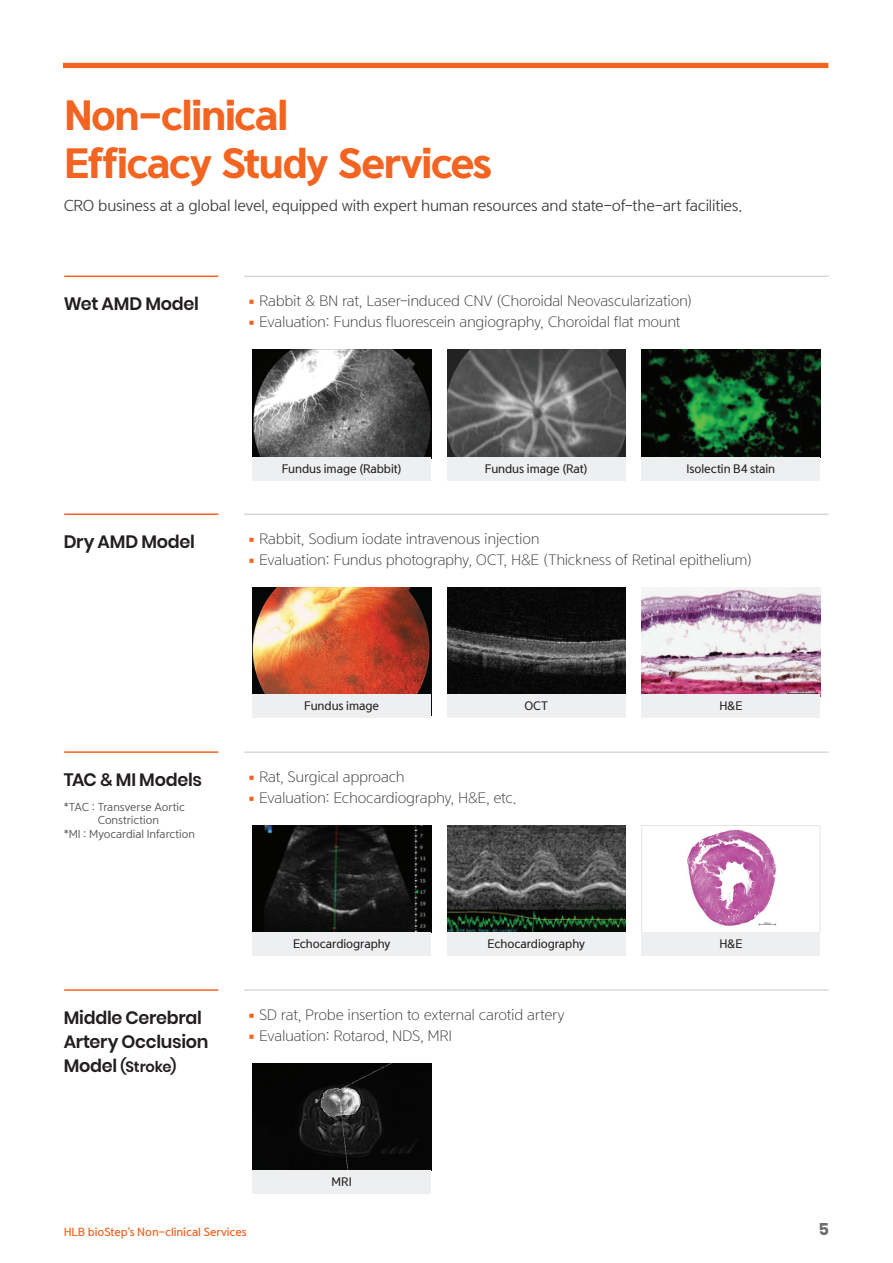
<style>
.page{position:relative;width:893px;height:1263px;background:#fff}
.page>*{position:absolute;margin:0;border:0;box-sizing:border-box;transform-origin:0 0}
.t1{font:37.5px/48px "Yoon Gothic Pro 795";letter-spacing:-.04em;color:#f36421}
.t2{font:600 18px/24px "Poppins";letter-spacing:-.015em;color:#231f20}
.t3{font:700 16.5px "Poppins";color:#6c6d70}
.t4{font:15px "Yoon Gothic Pro 720";letter-spacing:-.02em;color:#3e3e3f}
.t5{font:15px "Yoon Gothic Pro 740";letter-spacing:-.015em;color:#3e3e3f}
.t6{font:600 15px "Poppins";letter-spacing:-.01em;color:#231f20}
.t7{font:11.1px "Yoon Gothic Pro 760";letter-spacing:-.01em;color:#231f20}
.t8{font:10.5px "Yoon Gothic Pro 750";color:#57585a}
.t9{font:10.5px "Yoon Gothic Pro 775";letter-spacing:-.01em;color:#f36421}
.s1{font-family:"Pretendard";color:#f36421}
.s2{font-family:"Montserrat"}
.s3{font-size:18px}
</style>
<div class="page">
<div style="left:63px;top:63px;width:765px;height:5px;background:#f36421"></div>
<hr style="left:244px;top:276px;width:585px;height:1px;background:#c4c6c7">
<img style="left:252px;top:349px;width:179px;height:108px">
<div style="left:252px;top:457px;width:179px;height:23px;background:#edeff0"></div>
<img style="left:447px;top:349px;width:179px;height:108px">
<div style="left:447px;top:457px;width:179px;height:23px;background:#edeff0"></div>
<img style="left:642px;top:349px;width:178px;height:108px">
<div style="left:642px;top:457px;width:178px;height:23px;background:#edeff0"></div>
<hr style="left:244px;top:514px;width:585px;height:1px;background:#c4c6c7">
<img style="left:642px;top:587px;width:178px;height:108px">
<div style="left:642px;top:695px;width:178px;height:23px;background:#edeff0"></div>
<img style="left:252px;top:587px;width:179px;height:108px">
<div style="left:252px;top:695px;width:179px;height:23px;background:#edeff0"></div>
<img style="left:447px;top:587px;width:179px;height:108px">
<div style="left:447px;top:695px;width:179px;height:23px;background:#edeff0"></div>
<hr style="left:244px;top:990px;width:585px;height:1px;background:#c4c6c7">
<img style="left:252px;top:1063px;width:179px;height:107px">
<div style="left:252px;top:1170px;width:179px;height:24px;background:#edeff0"></div>
<svg style="left:642px;top:825px;width:178px;height:108px"></svg>
<img style="left:253px;top:825px;width:178px;height:107px">
<div style="left:252px;top:933px;width:179px;height:23px;background:#edeff0"></div>
<img style="left:447px;top:825px;width:179px;height:108px">
<div style="left:447px;top:933px;width:179px;height:23px;background:#edeff0"></div>
<div style="left:642px;top:933px;width:178px;height:23px;background:#edeff0"></div>
<hr style="left:244px;top:752px;width:585px;height:1px;background:#c4c6c7">
<hr style="left:64px;top:275px;width:154px;height:2px;background:#f36421">
<hr style="left:64px;top:513px;width:154px;height:2px;background:#f36421">
<hr style="left:64px;top:989px;width:154px;height:2px;background:#f36421">
<hr style="left:64px;top:751px;width:154px;height:2px;background:#f36421">
<h1 class="t1" style="left:64px;top:91px;width:430px">Non-clinical<br>Efficacy Study Services</h1>
<p class="t5" style="left:64px;top:196px;width:680px">CRO business at a global level, equipped with expert human resources and state-of-the-art facilities.</p>
<p class="t2" style="left:64px;top:292px;width:137px">Wet AMD Model</p>
<p class="t4" style="left:248px;top:292px;width:446px"><span class="s1">▪</span> Rabbit &amp; BN rat, Laser-induced CNV (Choroidal Neovascularization)</p>
<p class="t4" style="left:248px;top:313px;width:434px"><span class="s1">▪</span> Evaluation: Fundus fluorescein angiography, Choroidal flat mount</p>
<p class="t2" style="left:64px;top:530px;width:133px">Dry AMD Model</p>
<p class="t7" style="left:282px;top:461px;width:121px">Fundus image (Rabbit)</p>
<p class="t7" style="left:485px;top:461px;width:104px">Fundus image (Rat)</p>
<p class="t7" style="left:687px;top:461px;width:90px">Isolectin B4 stain</p>
<p class="t4" style="left:248px;top:530px;width:293px"><span class="s1">▪</span> Rabbit, Sodium iodate intravenous injection</p>
<p class="t4" style="left:248px;top:551px;width:506px"><span class="s1">▪</span> Evaluation: Fundus photography, OCT, H&amp;E (Thickness of Retinal epithelium)</p>
<p class="t2" style="left:64px;top:767px;width:140px">TAC <span class="s2">&amp;</span> MI Models</p>
<p class="t8" style="left:64px;top:800px;width:123px">*TAC : Transverse Aortic</p>
<p class="t8" style="left:98px;top:813px;width:63px">Constriction</p>
<p class="t8" style="left:64px;top:827px;width:133px">*MI : Myocardial Infarction</p>
<p class="t2" style="left:64px;top:1005px;width:146px">Middle Cerebral<br>Artery Occlusion</p>
<p class="t6" style="left:64px;top:1058px;width:114px"><span class="s3">Model</span> (Stroke)</p>
<p class="t7" style="left:304px;top:699px;width:76px">Fundus image</p>
<p class="t7" style="left:524px;top:699px;width:25px">OCT</p>
<p class="t7" style="left:719px;top:699px;width:25px">H&amp;E</p>
<p class="t4" style="left:248px;top:767px;width:158px"><span class="s1">▪</span> Rat, Surgical approach</p>
<p class="t4" style="left:248px;top:788px;width:270px"><span class="s1">▪</span> Evaluation: Echocardiography, H&amp;E, etc.</p>
<p class="t7" style="left:293px;top:937px;width:99px">Echocardiography</p>
<p class="t7" style="left:488px;top:937px;width:99px">Echocardiography</p>
<p class="t7" style="left:719px;top:937px;width:25px">H&amp;E</p>
<p class="t4" style="left:248px;top:1005px;width:319px"><span class="s1">▪</span> SD rat, Probe insertion to external carotid artery</p>
<p class="t4" style="left:248px;top:1026px;width:206px"><span class="s1">▪</span> Evaluation: Rotarod, NDS, MRI</p>
<p class="t7" style="left:332px;top:1175px;width:22px">MRI</p>
<p class="t9" style="left:64px;top:1225px;width:185px">HLB bioStep’s Non-clinical Services</p>
<p class="t3" style="left:818px;top:1219px;width:12px">5</p>
</div>
